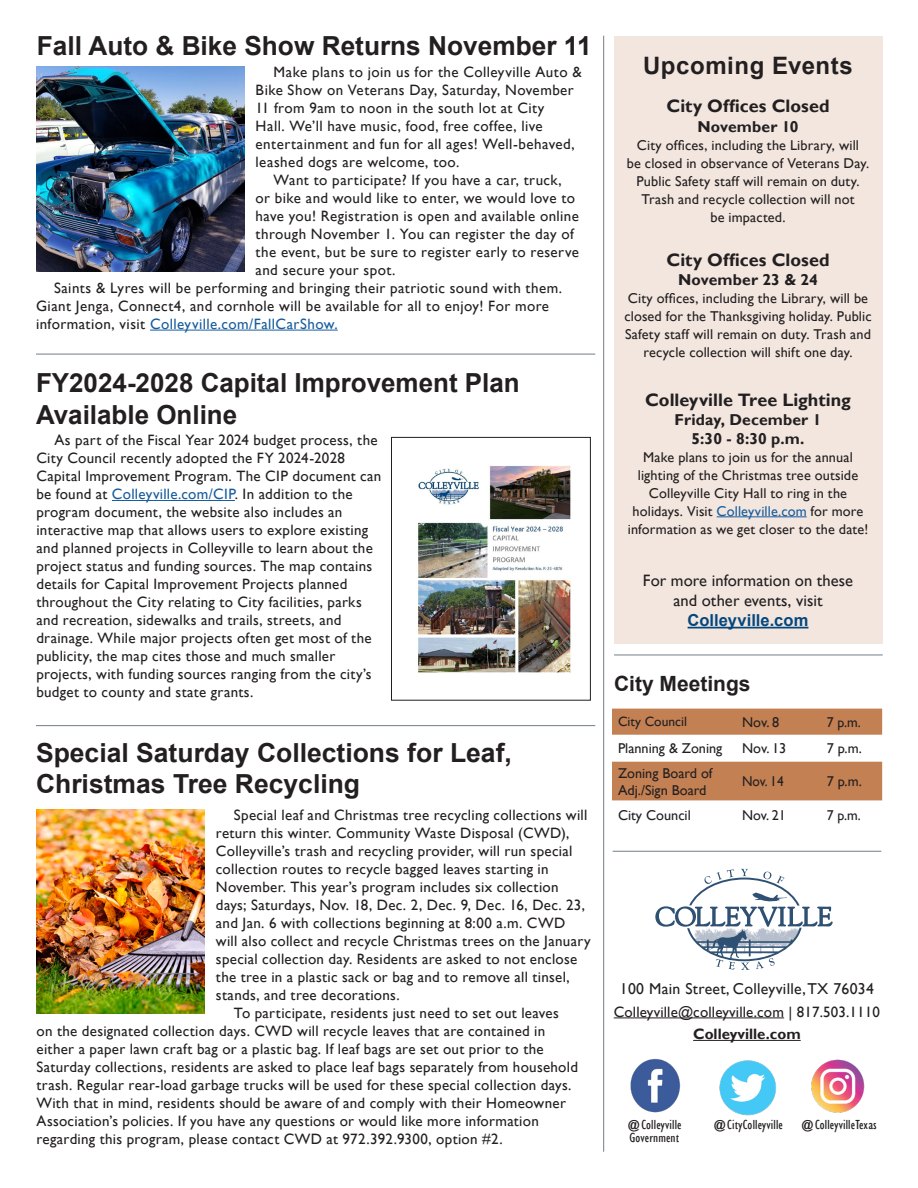
<style>
.page{position:relative;width:918px;height:1188px;background:#fff}
.page>*{position:absolute;margin:0;border:0;box-sizing:border-box;transform-origin:0 0}
.t1{font:700 26.25px/31.5px "Arial";color:#231f20}
.t2{font:700 24px "Arial";letter-spacing:.02em;color:#231f20}
.t3{font:700 21px "Arial";color:#231f20}
.t4{font:700 18px "Gill Sans";color:#231f20}
.t5{font:16.5px "Gill Sans";letter-spacing:.005em;color:#231f20}
.t6{font:700 16.5px "Arial";color:#03467d}
.t7{font:700 15.75px/18.9px "Gill Sans";letter-spacing:.01em;color:#231f20;text-align:center}
.t8{font:15.75px "Gill Sans";letter-spacing:.02em;color:#231f20}
.t9{font:15px/18px "Gill Sans";letter-spacing:.02em;color:#231f20}
.t10{font:700 15px "Gill Sans";color:#231f20}
.t11{font:14.25px/18px "Gill Sans";letter-spacing:.01em;color:#231f20;text-align:center}
.t12{font:14.25px "Gill Sans";letter-spacing:.01em;color:#231f20;scale:.94 1}
.t13{font:condensed 13.5px "Gill Sans";letter-spacing:.01em;color:#231f20;scale:1.05 1}
.t14{font:13.5px "Gill Sans";color:#231f20}
.s1{color:#175d9e}
</style>
<div class="page">
<hr style="left:112px;top:500px;width:123px;height:1px;background:#175d9e">
<div style="left:614px;top:36px;width:268px;height:608px;background:#f2e6df"></div>
<svg style="left:655px;top:869px;width:178px;height:101px"></svg>
<img style="left:630px;top:1058px;width:51px;height:55px">
<img style="left:811px;top:1059px;width:54px;height:54px">
<img style="left:719px;top:1060px;width:57px;height:55px">
<hr style="left:614px;top:1018px;width:170px;height:1px;background:#231f20">
<hr style="left:693px;top:1040px;width:108px;height:1px;background:#231f20">
<div style="left:612px;top:709px;width:270px;height:26px;background:#c38053"></div>
<div style="left:612px;top:762px;width:270px;height:39px;background:#c38053"></div>
<hr style="left:603px;top:36px;width:1px;height:1116px;background:#727d86">
<hr style="left:717px;top:516px;width:90px;height:1px;background:#175d9e">
<hr style="left:688px;top:627px;width:120px;height:1px;background:#03467d">
<hr style="left:614px;top:655px;width:269px;height:1px;background:#727d86">
<hr style="left:613px;top:851px;width:268px;height:1px;background:#727d86">
<hr style="left:36px;top:725px;width:559px;height:1px;background:#727d86">
<hr style="left:36px;top:354px;width:559px;height:1px;background:#727d86">
<hr style="left:150px;top:330px;width:188px;height:1px;background:#175d9e">
<img style="left:36px;top:810px;width:168px;height:204px">
<img style="left:36px;top:67px;width:209px;height:205px">
<img style="left:418px;top:466px;width:153px;height:207px">
<div style="left:391px;top:437px;width:200px;height:263px;border:1px solid #231f20"></div>
<p class="t1" style="left:37px;top:30px;width:556px">Fall Auto &amp; Bike Show Returns November 11</p>
<p class="t9" style="left:256px;top:63px;width:328px;text-indent:18px">Make plans to join us for the Colleyville Auto &amp; Bike Show on Veterans Day, Saturday, November 11 from 9am to noon in the south lot at City<br>Hall. We’ll have music, food, free coffee, live entertainment and fun for all ages! Well-behaved, leashed dogs are welcome, too.</p>
<p class="t9" style="left:256px;top:171px;width:325px;text-indent:18px">Want to participate? If you have a car, truck, or bike and would like to enter, we would love to have you! Registration is open and available online through November 1. You can register the day of the event, but be sure to register early to reserve and secure your spot.</p>
<p class="t9" style="left:36px;top:279px;width:528px;text-indent:18px">Saints &amp; Lyres will be performing and bringing their patriotic sound with them.<br>Giant Jenga, Connect4, and cornhole will be available for all to enjoy! For more information, visit <span class="s1">Colleyville.com/FallCarShow.</span></p>
<p class="t1" style="left:36px;top:367px;width:485px">FY2024-2028 Capital Improvement Plan<br>Available Online</p>
<p class="t9" style="left:36px;top:432px;width:347px;text-indent:18px">As part of the Fiscal Year 2024 budget process, the City Council recently adopted the FY 2024-2028<br>Capital Improvement Program. The CIP document can be found at <span class="s1">Colleyville.com/CIP</span>. In addition to the program document, the website also includes an interactive map that allows users to explore existing and planned projects in Colleyville to learn about the project status and funding sources. The map contains details for Capital Improvement Projects planned throughout the City relating to City facilities, parks and recreation, sidewalks and trails, streets, and drainage. While major projects often get most of the publicity, the map cites those and much smaller projects, with funding sources ranging from the city’s budget to county and state grants.</p>
<p class="t1" style="left:36px;top:737px;width:477px">Special Saturday Collections for Leaf,<br>Christmas Tree Recycling</p>
<p class="t9" style="left:216px;top:806px;width:376px;text-indent:18px">Special leaf and Christmas tree recycling collections will return this winter. Community Waste Disposal (CWD), Colleyville’s trash and recycling provider, will run special collection routes to recycle bagged leaves starting in November. This year’s program includes six collection days; Saturdays, Nov. 18, Dec. 2, Dec. 9, Dec. 16, Dec. 23, and Jan. 6 with collections beginning at 8:00 a.m. CWD<br>will also collect and recycle Christmas trees on the January special collection day. Residents are asked to not enclose the tree in a plastic sack or bag and to remove all tinsel, stands, and tree decorations.</p>
<p class="t9" style="left:36px;top:1004px;width:543px;text-indent:197px">To participate, residents just need to set out leaves on the designated collection days. CWD will recycle leaves that are contained in either a paper lawn craft bag or a plastic bag. If leaf bags are set out prior to the Saturday collections, residents are asked to place leaf bags separately from household trash. Regular rear-load garbage trucks will be used for these special collection days.<br>With that in mind, residents should be aware of and comply with their Homeowner Association’s policies. If you have any questions or would like more information regarding this program, please contact CWD at 972.392.9300, option #2.</p>
<p class="t2" style="left:643px;top:48px;width:211px">Upcoming Events</p>
<p class="t4" style="left:667px;top:95px;width:165px">City Offices Closed</p>
<p class="t7" style="left:697px;top:117px;width:103px">November 10</p>
<p class="t11" style="left:627px;top:136px;width:244px">City offices, including the Library, will<br>be closed in observance of Veterans Day.<br>Public Safety staff will remain on duty.<br>Trash and recycle collection will not<br>be impacted.</p>
<p class="t4" style="left:667px;top:249px;width:165px">City Offices Closed</p>
<p class="t7" style="left:678px;top:271px;width:141px">November 23 &amp; 24</p>
<p class="t11" style="left:624px;top:290px;width:249px">City offices, including the Library, will be closed for the Thanksgiving holiday. Public Safety staff will remain on duty. Trash and recycle collection will shift one day.</p>
<p class="t4" style="left:645px;top:389px;width:207px">Colleyville Tree Lighting</p>
<p class="t7" style="left:675px;top:411px;width:148px">Friday, December 1<br>5:30 - 8:30 p.m.</p>
<p class="t11" style="left:628px;top:448px;width:242px">Make plans to join us for the annual lighting of the Christmas tree outside Colleyville City Hall to ring in the holidays. Visit <span class="s1">Colleyville.com</span> for more information as we get closer to the date!</p>
<p class="t5" style="left:643px;top:571px;width:212px">For more information on these</p>
<p class="t5" style="left:673px;top:591px;width:151px">and other events, visit</p>
<p class="t6" style="left:688px;top:608px;width:122px">Colleyville.com</p>
<p class="t3" style="left:614px;top:669px;width:138px">City Meetings</p>
<p class="t14" style="left:618px;top:714px;width:71px">City Council</p>
<p class="t11" style="left:742px;top:713px;width:39px">Nov. 8</p>
<p class="t11" style="left:827px;top:713px;width:35px">7 p.m.</p>
<p class="t11" style="left:618px;top:740px;width:106px">Planning &amp; Zoning</p>
<p class="t11" style="left:742px;top:740px;width:46px">Nov. 13</p>
<p class="t11" style="left:827px;top:740px;width:37px">7 p.m.</p>
<p class="t11" style="left:618px;top:764px;width:96px;line-height:17.1px;text-align:left">Zoning Board of<br>Adj./Sign Board</p>
<p class="t12" style="left:742px;top:773px;width:46px">Nov. 14</p>
<p class="t11" style="left:827px;top:773px;width:37px">7 p.m.</p>
<p class="t11" style="left:618px;top:806px;width:74px">City Council</p>
<p class="t11" style="left:742px;top:806px;width:45px">Nov. 21</p>
<p class="t11" style="left:827px;top:806px;width:35px">7 p.m.</p>
<p class="t8" style="left:620px;top:980px;width:256px">100 Main Street, Colleyville, TX 76034</p>
<p class="t9" style="left:614px;top:1003px;width:268px">Colleyville@colleyville.com | 817.503.1110</p>
<p class="t10" style="left:693px;top:1025px;width:109px">Colleyville.com</p>
<p class="t13" style="left:627px;top:1116px;width:54px">@Colleyville</p>
<p class="t13" style="left:630px;top:1130px;width:49px">Government</p>
<p class="t13" style="left:713px;top:1116px;width:68px">@CityColleyville</p>
<p class="t13" style="left:800px;top:1117px;width:74px">@ColleyvilleTexas</p>
</div>
